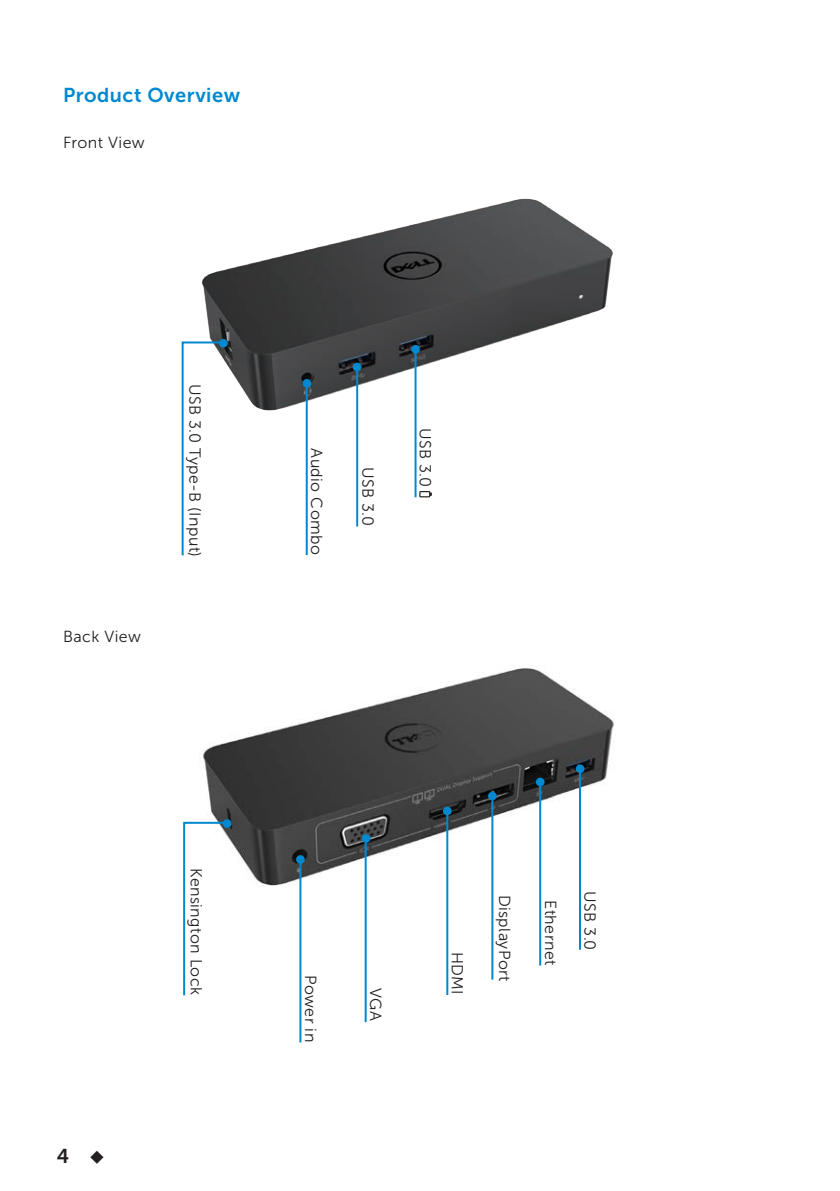
<style>
.page{position:relative;width:840px;height:1191px;background:#fff}
.page>*{position:absolute;margin:0;border:0;box-sizing:border-box;transform-origin:0 0}
.t1{font:20px "Museo Sans For Dell 700";letter-spacing:.025em;color:#0089cf}
.t2{font:20px "Museo Sans For Dell 700";color:#231f20}
.t3{font:16px "Museo Sans For Dell 300";letter-spacing:.025em;color:#231f20}
</style>
<div class="page">
<img style="left:203px;top:549px;width:411px;height:479px">
<img style="left:202px;top:198px;width:411px;height:347px">
<hr style="left:305px;top:383px;width:2px;height:172px;background:#0089cf">
<hr style="left:356px;top:367px;width:2px;height:159px;background:#0089cf">
<hr style="left:414px;top:349px;width:2px;height:148px;background:#0089cf">
<div style="left:411px;top:345px;width:8px;height:8px;background:#0089cf;border-radius:50%"></div>
<div style="left:352px;top:363px;width:9px;height:8px;background:#0089cf;border-radius:50%"></div>
<div style="left:302px;top:379px;width:9px;height:9px;background:#0089cf;border-radius:50%"></div>
<svg style="left:419px;top:491px;width:12px;height:6px"></svg>
<hr style="left:299px;top:858px;width:2px;height:184px;background:#0089cf">
<div style="left:296px;top:855px;width:8px;height:8px;background:#0089cf;border-radius:50%"></div>
<hr style="left:364px;top:838px;width:2px;height:184px;background:#0089cf">
<div style="left:361px;top:834px;width:9px;height:9px;background:#0089cf;border-radius:50%"></div>
<hr style="left:446px;top:811px;width:2px;height:184px;background:#0089cf">
<svg style="left:442px;top:806px;width:9px;height:9px"></svg>
<hr style="left:539px;top:781px;width:2px;height:184px;background:#0089cf">
<svg style="left:535px;top:777px;width:9px;height:9px"></svg>
<hr style="left:491px;top:795px;width:2px;height:184px;background:#0089cf">
<div style="left:488px;top:791px;width:8px;height:9px;background:#0089cf;border-radius:50%"></div>
<hr style="left:578px;top:768px;width:2px;height:181px;background:#0089cf">
<div style="left:575px;top:764px;width:9px;height:9px;background:#0089cf;border-radius:50%"></div>
<svg style="left:183px;top:821px;width:48px;height:176px"></svg>
<div style="left:223px;top:819px;width:8px;height:9px;background:#0089cf;border-radius:50%"></div>
<svg style="left:181px;top:340px;width:46px;height:217px"></svg>
<div style="left:219px;top:339px;width:8px;height:8px;background:#0089cf;border-radius:50%"></div>
<p class="t1" style="left:63px;top:84px;width:178px">Product Overview</p>
<p class="t3" style="left:63px;top:134px;width:83px">Front View</p>
<p class="t3" style="left:63px;top:628px;width:79px">Back View</p>
<p class="t3" style="left:203px;top:384px;width:175px;rotate:90deg">USB 3.0 Type-B (Input)</p>
<p class="t2" style="left:57px;top:1144px;width:50px">4 ◆</p>
<p class="t3" style="left:205px;top:868px;width:129px;rotate:90deg">Kensington Lock</p>
<p class="t3" style="left:325px;top:448px;width:108px;rotate:90deg">Audio Combo</p>
<p class="t3" style="left:376px;top:467px;width:61px;rotate:90deg">USB 3.0</p>
<p class="t3" style="left:434px;top:428px;width:61px;rotate:90deg">USB 3.0</p>
<p class="t3" style="left:319px;top:974px;width:69px;rotate:90deg">Power in</p>
<p class="t3" style="left:384px;top:988px;width:34px;rotate:90deg">VGA</p>
<p class="t3" style="left:465px;top:951px;width:45px;rotate:90deg">HDMI</p>
<p class="t3" style="left:513px;top:894px;width:88px;rotate:90deg">DisplayPort</p>
<p class="t3" style="left:598px;top:891px;width:61px;rotate:90deg">USB 3.0</p>
<p class="t3" style="left:559px;top:900px;width:66px;rotate:90deg">Ethernet</p>
</div>
